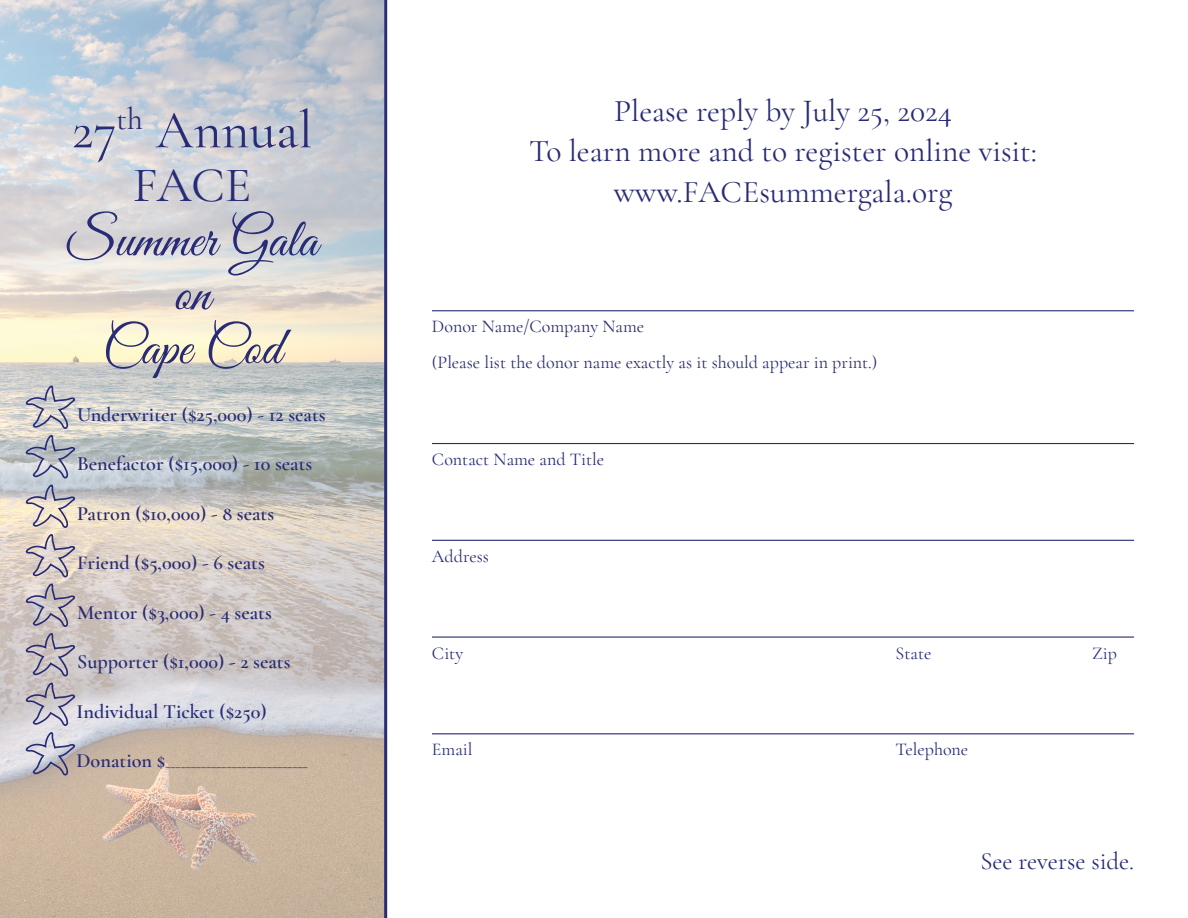
<style>
.page{position:relative;width:1188px;height:918px;background:#fff}
.page>*{position:absolute;margin:0;border:0;box-sizing:border-box;transform-origin:0 0}
.t1{font:54px "Great Vibes";color:#282b75}
.t2{font:54px "Cormorant Garamond";color:#282b75}
.t3{font:49.5px "Cormorant Garamond";color:#282b75}
.t4{font:31.5px "Cormorant Garamond";color:#282b75}
.t5{font:24.6px "Cormorant Garamond";color:#282b75}
.t6{font:600 20.4px "Cormorant Garamond";color:#282b75}
.t7{font:18px/36px "Cormorant Garamond";color:#282b75}
.t8{font:13.5px "Cormorant Garamond";color:#282b75}
.s1{font-weight:600;font-size:20.4px}
</style>
<div class="page">
<svg style="left:0;top:0;width:384px;height:918px"></svg>
<hr style="left:432px;top:310px;width:702px;height:1px;background:#282b75">
<hr style="left:432px;top:443px;width:702px;height:1px;background:#282b75">
<hr style="left:432px;top:540px;width:702px;height:1px;background:#282b75">
<hr style="left:432px;top:636px;width:702px;height:2px;background:#282b75">
<hr style="left:432px;top:733px;width:702px;height:1px;background:#282b75">
<hr style="left:384px;top:0;width:3px;height:918px;background:#282b75">
<svg style="left:26px;top:385px;width:49px;height:44px"></svg>
<svg style="left:26px;top:435px;width:49px;height:43px"></svg>
<svg style="left:26px;top:484px;width:49px;height:44px"></svg>
<svg style="left:26px;top:534px;width:49px;height:43px"></svg>
<svg style="left:26px;top:583px;width:49px;height:44px"></svg>
<svg style="left:26px;top:633px;width:49px;height:43px"></svg>
<svg style="left:26px;top:682px;width:49px;height:44px"></svg>
<svg style="left:26px;top:732px;width:49px;height:43px"></svg>
<p class="t2" style="left:72px;top:97px;width:242px">27<sup>th</sup> Annual</p>
<p class="t3" style="left:133px;top:155px;width:120px">FACE</p>
<p class="t1" style="left:67px;top:209px;width:252px">Summer Gala</p>
<p class="t1" style="left:174px;top:263px;width:38px">on</p>
<p class="t1" style="left:103px;top:317px;width:180px">Cape Cod</p>
<p class="t6" style="left:77px;top:402px;width:250px">Underwriter ($25,000) - 12 seats</p>
<p class="t6" style="left:77px;top:451px;width:237px">Benefactor ($15,000) - 10 seats</p>
<p class="t6" style="left:77px;top:501px;width:199px">Patron ($10,000) - 8 seats</p>
<p class="t6" style="left:77px;top:550px;width:189px">Friend ($5,000) - 6 seats</p>
<p class="t6" style="left:77px;top:600px;width:196px">Mentor ($3,000) - 4 seats</p>
<p class="t6" style="left:77px;top:649px;width:215px">Supporter ($1,000) - 2 seats</p>
<p class="t6" style="left:77px;top:699px;width:192px">Individual Ticket ($250)</p>
<p class="t8" style="left:77px;top:755px;width:233px"><span class="s1">Donation $</span>____________________________</p>
<p class="t4" style="left:614px;top:92px;width:339px">Please reply by July 25, 2024</p>
<p class="t4" style="left:529px;top:132px;width:510px">To learn more and to register online visit:</p>
<p class="t4" style="left:614px;top:173px;width:340px">www.FACEsummergala.org</p>
<p class="t7" style="left:432px;top:309px;width:447px">Donor Name/Company Name<br>(Please list the donor name exactly as it should appear in print.)</p>
<p class="t7" style="left:432px;top:441px;width:174px">Contact Name and Title</p>
<p class="t7" style="left:432px;top:538px;width:58px">Address</p>
<p class="t7" style="left:432px;top:635px;width:33px">City</p>
<p class="t7" style="left:895px;top:635px;width:37px">State</p>
<p class="t7" style="left:1092px;top:635px;width:26px">Zip</p>
<p class="t7" style="left:432px;top:732px;width:42px">Email</p>
<p class="t7" style="left:895px;top:732px;width:74px">Telephone</p>
<p class="t5" style="left:980px;top:846px;width:155px">See reverse side.</p>
</div>
